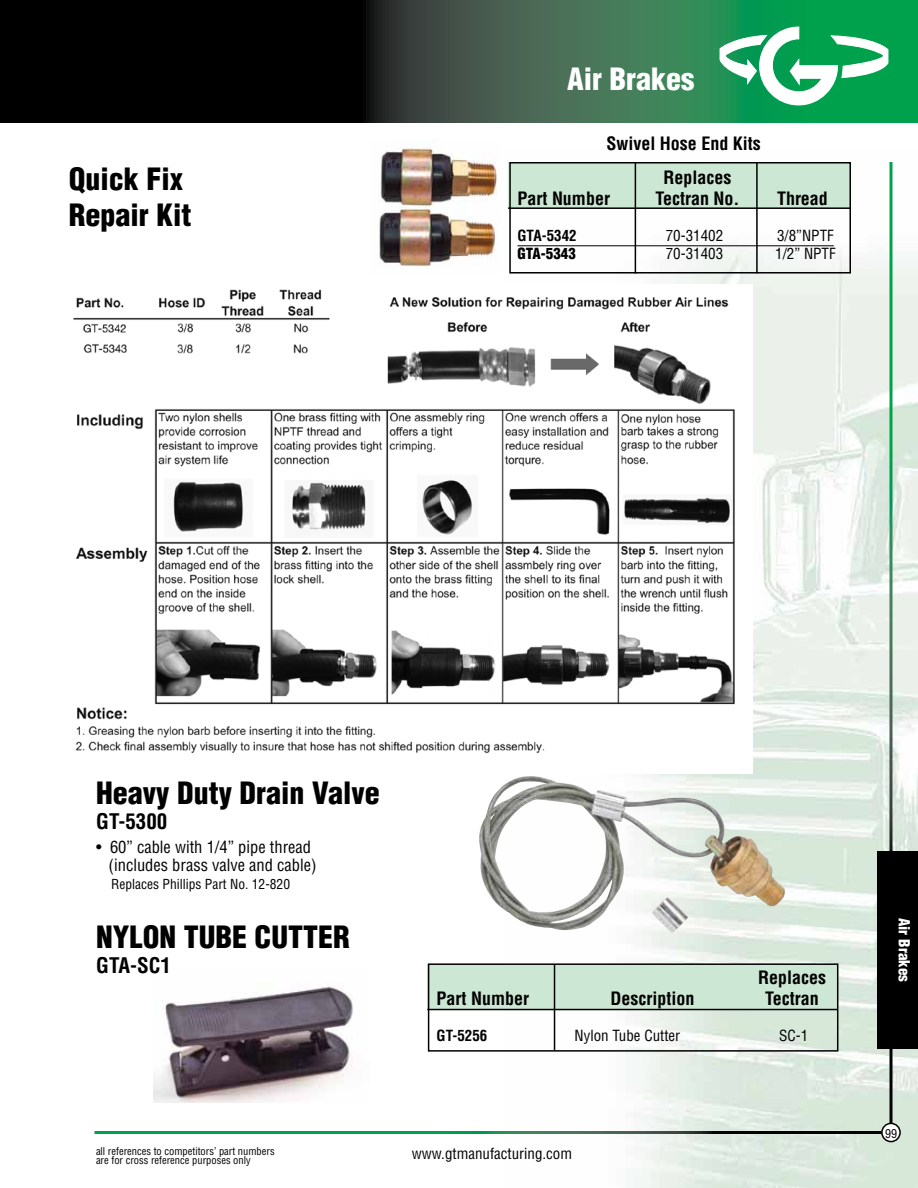
<style>
.page{position:relative;width:918px;height:1188px;background:#fff}
.page>*{position:absolute;margin:0;border:0;box-sizing:border-box;transform-origin:0 0}
.t1{font:900 condensed 30px/36px "Helvetica";color:#000}
.t2{font:900 condensed 30px "Helvetica";color:#fff}
.t3{font:700 condensed 21px "Helvetica";color:#000}
.t4{font:700 condensed 18px/33.3px "Helvetica";color:#000}
.t5{font:condensed 16.5px/18px "Helvetica";color:#000}
.t6{font:condensed 15px "Helvetica";color:#000}
.t7{font:700 condensed 15px "Helvetica";color:#000}
.t8{font:900 condensed 15px "Helvetica";color:#fff}
.t9{font:900 condensed 15px "Helvetica";color:#000}
.t10{font:condensed 13.5px "Helvetica";color:#000}
.t11{font:condensed 12px "Helvetica";color:#000}
.t12{font:condensed 10.5px/9px "Helvetica";color:#000}
</style>
<div class="page">
<img style="left:504px;top:162px;width:414px;height:1026px">
<svg style="left:0;top:0;width:918px;height:123px;background:#1c3c2a"></svg>
<svg style="left:719px;top:26px;width:170px;height:80px"></svg>
<hr style="left:890px;top:162px;width:2px;height:972px;background:#fff">
<hr style="left:94px;top:1131px;width:796px;height:3px;background:#fff">
<div style="left:882px;top:1123px;width:18px;height:19px;background:#fff;border-radius:50%"></div>
<div style="left:881px;top:1123px;width:20px;height:19px;border:2px solid #000;border-radius:50%"></div>
<div style="left:878px;top:851px;width:40px;height:198px;background:#000"></div>
<img style="left:479px;top:776px;width:306px;height:157px">
<img style="left:154px;top:986px;width:199px;height:117px">
<div style="left:427px;top:964px;width:411px;height:45px;background:#cce7d3"></div>
<hr style="left:427px;top:1009px;width:411px;height:1px;background:#000">
<hr style="left:554px;top:965px;width:1px;height:85px;background:#000">
<div style="left:428px;top:963px;width:410px;height:89px;border:2px solid #000"></div>
<img style="left:73px;top:285px;width:680px;height:488px">
<img style="left:379px;top:146px;width:118px;height:120px">
<div style="left:508px;top:162px;width:343px;height:45px;background:#cce7d3"></div>
<div style="left:509px;top:162px;width:342px;height:112px;border:2px solid #000"></div>
<hr style="left:517px;top:245px;width:317px;height:1px;background:#000">
<hr style="left:508px;top:207px;width:343px;height:2px;background:#000">
<hr style="left:635px;top:162px;width:1px;height:112px;background:#000">
<hr style="left:756px;top:162px;width:2px;height:112px;background:#000">
<h1 class="t1" style="left:69px;top:161px;width:124px">Quick Fix<br>Repair Kit</h1>
<h1 class="t2" style="left:567px;top:61px;width:129px">Air Brakes</h1>
<p class="t4" style="left:664px;top:127px;width:99px;text-indent:-57px">Swivel Hose End Kits<br>Replaces</p>
<p class="t4" style="left:517px;top:182px;width:94px">Part Number</p>
<p class="t4" style="left:655px;top:182px;width:86px">Tectran No.</p>
<p class="t4" style="left:777px;top:182px;width:52px">Thread</p>
<p class="t7" style="left:517px;top:227px;width:61px">GTA-5342</p>
<p class="t6" style="left:666px;top:226px;width:59px">70-31402</p>
<p class="t6" style="left:777px;top:226px;width:58px">3/8”NPTF</p>
<p class="t9" style="left:517px;top:244px;width:60px">GTA-5343</p>
<p class="t6" style="left:666px;top:244px;width:59px">70-31403</p>
<p class="t6" style="left:775px;top:244px;width:62px">1/2” NPTF</p>
<h1 class="t1" style="left:96px;top:774px;width:285px">Heavy Duty Drain Valve</h1>
<p class="t3" style="left:96px;top:809px;width:73px">GT-5300</p>
<p class="t5" style="left:109px;top:837px;width:209px;text-indent:-12px">• 60” cable with 1/4” pipe thread (includes brass valve and cable)</p>
<p class="t10" style="left:111px;top:875px;width:180px">Replaces Phillips Part No. 12-820</p>
<h1 class="t1" style="left:96px;top:919px;width:255px">NYLON TUBE CUTTER</h1>
<p class="t3" style="left:96px;top:953px;width:76px">GTA-SC1</p>
<p class="t4" style="left:758px;top:960px;width:69px">Replaces</p>
<p class="t4" style="left:437px;top:982px;width:94px">Part Number</p>
<p class="t4" style="left:611px;top:982px;width:85px">Description</p>
<p class="t4" style="left:765px;top:982px;width:55px">Tectran</p>
<p class="t7" style="left:437px;top:1027px;width:52px">GT-5256</p>
<p class="t6" style="left:575px;top:1026px;width:107px">Nylon Tube Cutter</p>
<p class="t6" style="left:779px;top:1026px;width:31px">SC-1</p>
<p class="t12" style="left:96px;top:1147px;width:180px">all references to competitors’ part numbers are for cross reference purposes only</p>
<p class="t6" style="left:412px;top:1144px;width:162px">www.gtmanufacturing.com</p>
<p class="t8" style="left:914px;top:918px;width:65px;rotate:90deg">Air Brakes</p>
<p class="t11" style="left:885px;top:1126px;width:13px">99</p>
</div>
